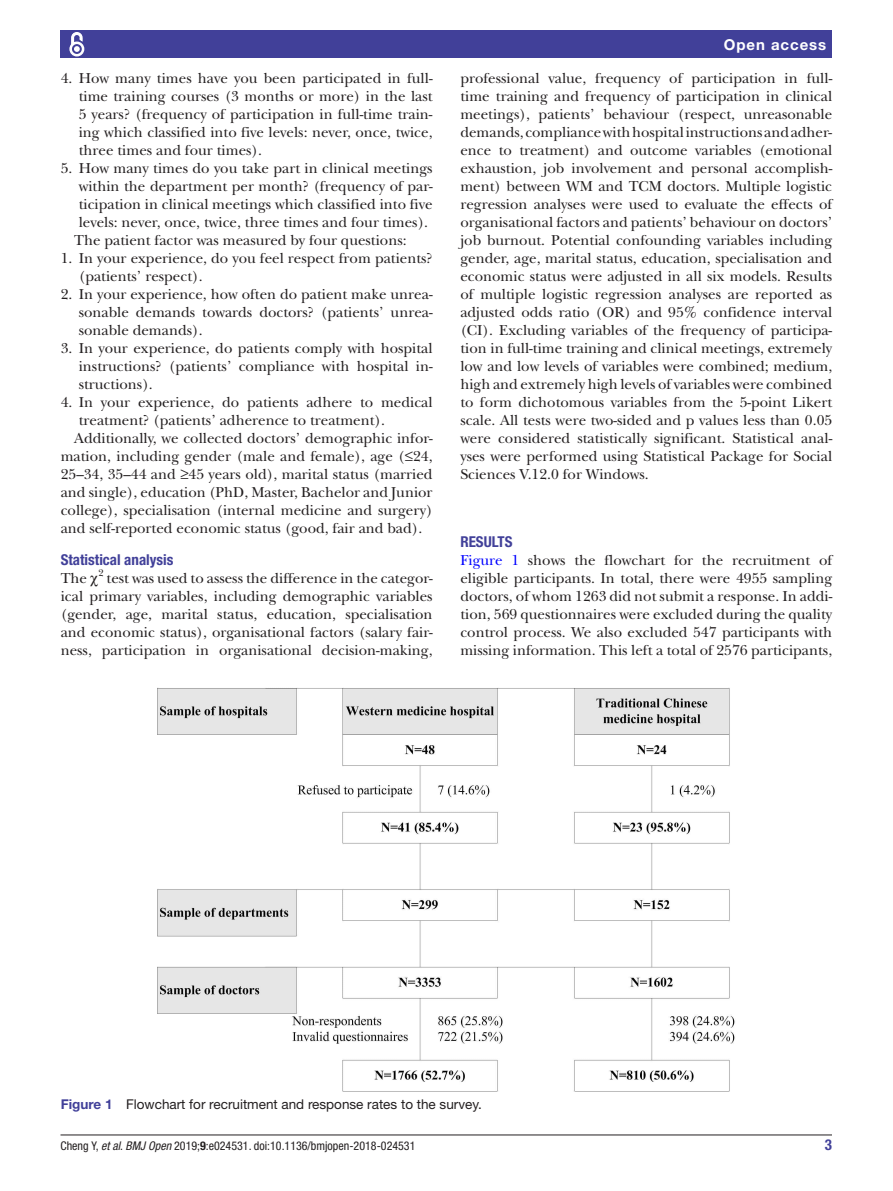
<style>
.page{position:relative;width:893px;height:1191px;background:#fff}
.page>*{position:absolute;margin:0;border:0;box-sizing:border-box;transform-origin:0 0}
.t1{font:15px/18px "New Baskerville";color:#231f20;text-align:justify}
.t2{font:700 condensed 15px "Helvetica Neue LT Std";color:#414099}
.t3{font:700 15px "Helvetica Neue LT Std";letter-spacing:.065em;color:#fff}
.t4{font:13.5px "Helvetica Neue LT Std";color:#231f20}
.t5{font:condensed 12px "Helvetica Neue LT Std";color:#231f20}
.t6{font:9.9px "New Baskerville";color:#231f20}
.s1{color:#00f}
.s2{font-weight:700;color:#414099}
.s3{font-style:italic}
.s4{font-weight:700}
</style>
<div class="page">
<hr style="left:61px;top:1134px;width:771px;height:1px;background:#231f20">
<div style="left:61px;top:31px;width:771px;height:27px;background:#414099"></div>
<svg style="left:69px;top:32px;width:16px;height:25px"></svg>
<img style="left:157px;top:688px;width:578px;height:403px">
<p class="t1" style="left:79px;top:69px;width:355px;text-indent:-18px">4. How many times have you been participated in full&shy;time training courses (3 months or more) in the last 5 years? (frequency of participation in full-time train&shy;ing which classified into five levels: never, once, twice, three times and four times).</p>
<p class="t1" style="left:61px;top:159px;width:373px">5. How many times do you take part in clinical meetings</p>
<p class="t1" style="left:79px;top:177px;width:355px">within the department per month? (frequency of par-</p>
<p class="t1" style="left:79px;top:195px;width:355px">ticipation in clinical meetings which classified into five</p>
<p class="t1" style="left:79px;top:213px;width:351px">levels: never, once, twice, three times and four times).</p>
<p class="t1" style="left:74px;top:231px;width:334px">The patient factor was measured by four questions:</p>
<p class="t1" style="left:79px;top:249px;width:355px;text-indent:-18px">1. In your experience, do you feel respect from patients? (patients’ respect).</p>
<p class="t1" style="left:79px;top:285px;width:355px;text-indent:-18px">2. In your experience, how often do patient make unrea&shy;sonable demands towards doctors? (patients’ unrea&shy;sonable demands).</p>
<p class="t1" style="left:79px;top:339px;width:355px;text-indent:-18px">3. In your experience, do patients comply with hospital instructions? (patients’ compliance with hospital in&shy;structions).</p>
<p class="t1" style="left:61px;top:393px;width:373px">4. In your experience, do patients adhere to medical</p>
<p class="t1" style="left:79px;top:411px;width:308px">treatment? (patients’ adherence to treatment).</p>
<p class="t1" style="left:74px;top:429px;width:360px">Additionally, we collected doctors’ demographic infor-</p>
<p class="t1" style="left:61px;top:447px;width:373px">mation, including gender (male and female), age (≤24,</p>
<p class="t1" style="left:61px;top:465px;width:373px">25–34, 35–44 and ≥45 years old), marital status (married</p>
<p class="t1" style="left:61px;top:483px;width:373px">and single), education (PhD, Master, Bachelor and Junior</p>
<p class="t1" style="left:61px;top:501px;width:373px">college), specialisation (internal medicine and surgery)</p>
<p class="t1" style="left:61px;top:519px;width:363px">and self-reported economic status (good, fair and bad).</p>
<p class="t2" style="left:61px;top:550px;width:114px">Statistical analysis</p>
<p class="t1" style="left:61px;top:569px;width:28px">The</p>
<p class="t6" style="left:98px;top:567px;width:7px">2</p>
<p class="t1" style="left:61px;top:569px;width:373px;text-indent:46px">test was used to assess the difference in the categor&shy;ical primary variables, including demographic variables (gender, age, marital status, education, specialisation and economic status), organisational factors (salary fair&shy;ness, participation in organisational decision-making,</p>
<p class="t3" style="left:724px;top:35px;width:104px">Open access</p>
<p class="t1" style="left:460px;top:69px;width:373px">professional value, frequency of participation in full&shy;time training and frequency of participation in clinical meetings), patients’ behaviour (respect, unreasonable demands, compliance with hospital instructions and adher&shy;ence to treatment) and outcome variables (emotional exhaustion, job involvement and personal accomplish&shy;ment) between WM and TCM doctors. Multiple logistic regression analyses were used to evaluate the effects of organisational factors and patients’ behaviour on doctors’ job burnout. Potential confounding variables including gender, age, marital status, education, specialisation and economic status were adjusted in all six models. Results of multiple logistic regression analyses are reported as adjusted odds ratio (OR) and 95% confidence interval (CI). Excluding variables of the frequency of participa&shy;tion in full-time training and clinical meetings, extremely low and low levels of variables were combined; medium, high and extremely high levels of variables were combined to form dichotomous variables from the 5-point Likert scale. All tests were two-sided and p values less than 0.05 were considered statistically significant. Statistical anal&shy;yses were performed using Statistical Package for Social Sciences V.12.0 for Windows.</p>
<p class="t2" style="left:460px;top:532px;width:54px">Results</p>
<p class="t1" style="left:460px;top:551px;width:373px"><span class="s1">Figure 1</span> shows the flowchart for the recruitment of eligible participants. In total, there were 4955 sampling doctors, of whom 1263 did not submit a response. In addi&shy;tion, 569 questionnaires were excluded during the quality control process. We also excluded 547 participants with missing information. This left a total of 2576 participants,</p>
<p class="t4" style="left:61px;top:1096px;width:423px"><span class="s2">Figure 1</span> Flowchart for recruitment and response rates to the survey.</p>
<p class="t5" style="left:61px;top:1138px;width:356px">Cheng Y, <span class="s3">et al</span>. <span class="s3">BMJ Open</span> 2019;<span class="s4">9</span>:e024531. doi:10.1136/bmjopen-2018-024531</p>
<p class="t2" style="left:825px;top:1135px;width:9px">3</p>
</div>
